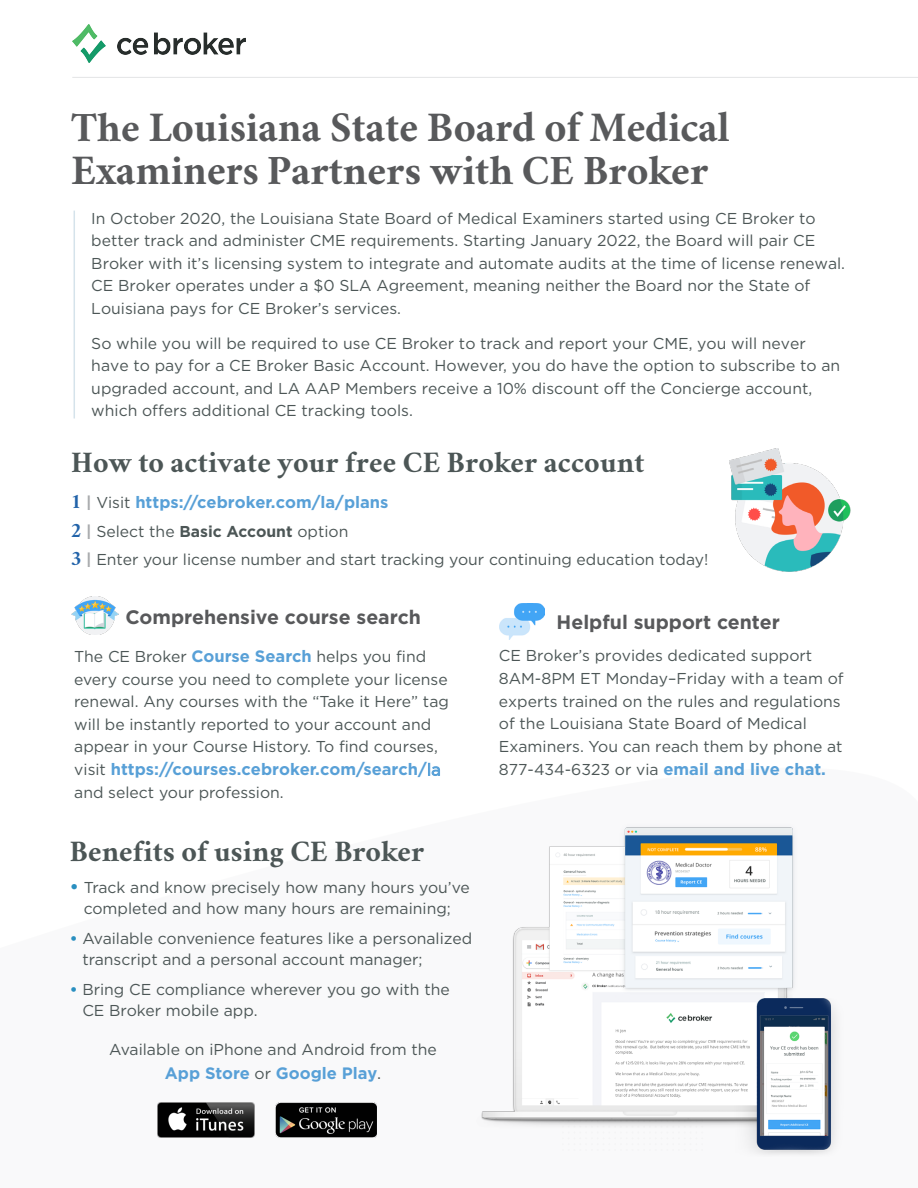
<style>
.page{position:relative;width:918px;height:1188px;background:#fff}
.page>*{position:absolute;margin:0;border:0;box-sizing:border-box;transform-origin:0 0}
.t1{font:700 42px "Minion Pro";color:#58595b}
.t2{font:700 42px "Crimson";color:#58595b}
.t3{font:700 30px "Crimson";letter-spacing:.005em;color:#4c5656}
.t4{font:700 19.5px "Gotham HTF";color:#58595b}
.t5{font:700 16.5px "Gotham HTF";color:#58a0d7}
.t6{font:15.75px/22.5px "Gotham HTF";color:#4c5656}
.s1{font-family:"Crimson"}
.s2{font-family:"Minion Pro"}
.s3{font-family:"Crimson";font-size:21px;color:#2263a9}
.s4{font-size:15.75px;color:#a7a9ac}
.s5{font-weight:400;font-size:15.75px;color:#4c5656}
.s6{font-family:"Crimson";font-weight:700;font-size:21px;color:#2263a9}
.s7{font-weight:700;color:#a7a9ac}
.s8{font-weight:700}
.s9{font-weight:700;font-size:16.5px;color:#58a0d7}
.s10{font-weight:400}
.s11{font-weight:700;font-size:18px;color:#2a8fc0}
.s12{font-weight:700;color:#2a8fc0}
.s13{font-weight:400;color:#4c5656}
</style>
<div class="page">
<hr style="left:72px;top:77px;width:846px;height:1px;background:#e6e7e8">
<img style="left:500px;top:604px;width:45px;height:35px">
<img style="left:71px;top:597px;width:47px;height:37px">
<img style="left:729px;top:449px;width:122px;height:123px">
<img style="left:157px;top:1102px;width:97px;height:35px">
<img style="left:276px;top:1102px;width:101px;height:35px">
<img style="left:481px;top:826px;width:359px;height:330px">
<hr style="left:74px;top:211px;width:1px;height:208px;background:#d5e3eb">
<img style="left:73px;top:25px;width:173px;height:38px">
<h1 class="t1" style="left:71px;top:98px;width:660px"><span class="s1">The</span> Louisiana State Board of Medical</h1>
<h1 class="t2" style="left:71px;top:139px;width:639px"><span class="s2">Examiners</span> Partners with CE Broker</h1>
<p class="t6" style="left:91px;top:207px;width:755px">In October 2020, the Louisiana State Board of Medical Examiners started using CE Broker to better track and administer CME requirements. Starting January 2022, the Board will pair CE Broker with it’s licensing system to integrate and automate audits at the time of license renewal.<br>CE Broker operates under a $0 SLA Agreement, meaning neither the Board nor the State of Louisiana pays for CE Broker’s services.</p>
<p class="t6" style="left:91px;top:332px;width:750px">So while you will be required to use CE Broker to track and report your CME, you will never have to pay for a CE Broker Basic Account. However, you do have the option to subscribe to an upgraded account, and LA AAP Members receive a 10% discount off the Concierge account, which offers additional CE tracking tools.</p>
<h2 class="t3" style="left:71px;top:440px;width:575px">How to activate your free CE Broker account</h2>
<p class="t5" style="left:71px;top:493px;width:319px"><span class="s3">1</span> <span class="s4">|</span> <span class="s5">Visit</span> https://cebroker.com/la/plans</p>
<p class="t6" style="left:71px;top:517px;width:639px;line-height:28.5px"><span class="s6">2</span> <span class="s7">|</span> Select the <span class="s8">Basic Account</span> option<br><span class="s6">3</span> <span class="s7">|</span> Enter your license number and start tracking your continuing education today!</p>
<p class="t4" style="left:125px;top:606px;width:297px">Comprehensive course search</p>
<p class="t4" style="left:557px;top:611px;width:225px">Helpful support center</p>
<p class="t6" style="left:74px;top:645px;width:376px">The CE Broker <span class="s9">Course Search</span> helps you find every course you need to complete your license renewal. Any courses with the “Take it Here” tag will be instantly reported to your account and appear in your Course History. To find courses,</p>
<p class="t5" style="left:74px;top:760px;width:368px"><span class="s5">visit</span> https://courses.cebroker.com/search/<span class="s10">la</span></p>
<p class="t6" style="left:74px;top:781px;width:211px">and select your profession.</p>
<h2 class="t3" style="left:70px;top:829px;width:356px">Benefits of using CE Broker</h2>
<p class="t6" style="left:70px;top:876px;width:402px;line-height:21px;text-align:center"><span class="s11">•</span> Track and know precisely how many hours you’ve completed and how many hours are remaining;</p>
<p class="t6" style="left:82px;top:927px;width:391px;line-height:21px;text-indent:-13px"><span class="s12">•</span> Available convenience features like a personalized transcript and a personal account manager;</p>
<p class="t6" style="left:82px;top:978px;width:369px;line-height:21px;text-indent:-13px"><span class="s12">•</span> Bring CE compliance wherever you go with the<br>CE Broker mobile app.</p>
<p class="t6" style="left:109px;top:1038px;width:329px">Available on iPhone and Android from the</p>
<p class="t5" style="left:165px;top:1063px;width:218px">App Store <span class="s5">or</span> Google Play<span class="s13">.</span></p>
<p class="t6" style="left:499px;top:644px;width:346px">CE Broker’s provides dedicated support 8AM-8PM ET Monday–Friday with a team of experts trained on the rules and regulations of the Louisiana State Board of Medical Examiners. You can reach them by phone at 877-434-6323 or via <span class="s9">email and live chat.</span></p>
</div>
